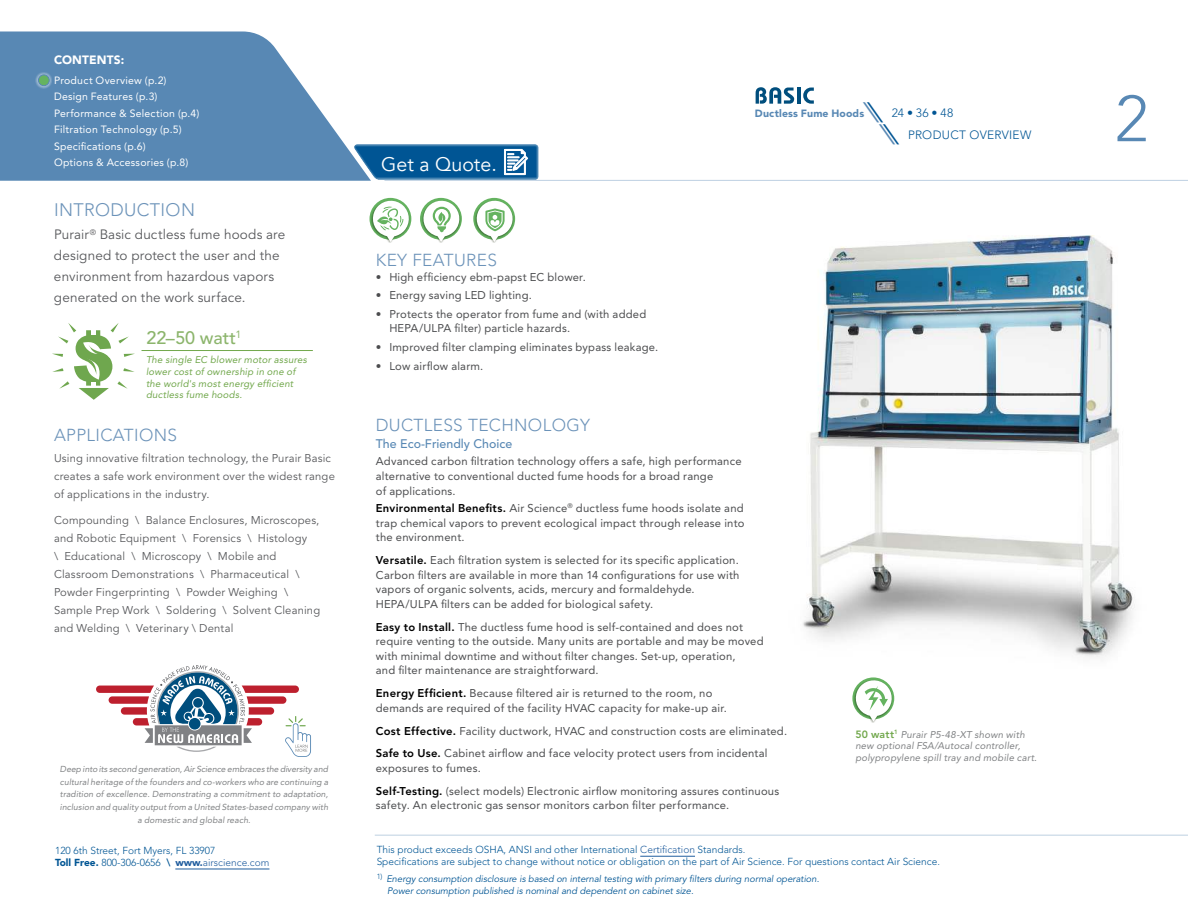
<style>
.page{position:relative;width:1188px;height:918px;background:#fff}
.page>*{position:absolute;margin:0;border:0;box-sizing:border-box;transform-origin:0 0}
.t1{font:300 64.5px "Avenir LT Std";color:#5888b4}
.t2{font:19.65px "Avenir";color:#fff}
.t3{font:300 18px "Avenir LT Std";letter-spacing:.02em;color:#6c93b9}
.t4{font:500 18px "Avenir LT Std";letter-spacing:-.01em;color:#8cb56c}
.t5{font:300 17.25px "Avenir LT Std";letter-spacing:.02em;color:#6c93b9}
.t6{font:13.5px/21px "Avenir LT Std";letter-spacing:.01em;color:#57585b}
.t7{font:500 12.3px "Avenir LT Std";color:#5888b4}
.t8{font:300 12px/22.4px "Avenir LT Std";letter-spacing:.025em;color:#005594}
.t9{font:900 12px "Avenir LT Std";letter-spacing:.01em;color:#fff}
.t10{font:11.25px/14.7px "Avenir LT Std";letter-spacing:.02em;color:#4c4d4f}
.t11{font:11.25px/18px "Avenir LT Std";letter-spacing:.015em;color:#57585b}
.t12{font:10.5px/16.5px "Avenir LT Std";letter-spacing:.02em;color:#fff}
.t13{font:900 10.5px "Avenir LT Std";letter-spacing:.015em;color:#5888b4}
.t14{font:300 10.2px/12px "Avenir LT Std";color:#005594}
.t15{font:italic 9.75px/11.7px "Avenir LT Std";letter-spacing:.02em;color:#72a84d}
.t16{font:italic 9.75px/11.7px "Avenir LT Std";letter-spacing:.02em;color:#808284}
.t17{font:italic 9.3px/12px "Avenir LT Std";color:#005594}
.t18{font:italic 8.7px/12.8px "Avenir LT Std";letter-spacing:.005em;color:#808284;text-align:center}
.s1{font-family:"ITC Avant Garde Std";font-weight:400;font-style:italic;font-size:24px;color:#5888b4}
.s2{font-weight:800;color:#000}
.s3{font-weight:800;font-style:normal;font-size:10.5px;color:#72a84d}
.s4{font-weight:900}
.s5{font-weight:800}
.s6{font-weight:900;color:#205d9e}
.s7{color:#205d9e}
</style>
<div class="page">
<img style="left:803px;top:235px;width:332px;height:422px">
<svg style="left:0;top:32px;width:371px;height:149px;background:#6f98be"></svg>
<svg style="left:96px;top:665px;width:215px;height:92px"></svg>
<svg style="left:35px;top:72px;width:17px;height:17px"></svg>
<div style="left:38px;top:75px;width:11px;height:11px;background:#65b360;border-radius:50%"></div>
<div style="left:38px;top:75px;width:11px;height:11px;border:1px solid #5888b4;border-radius:50%"></div>
<svg style="left:756px;top:87px;width:38px;height:17px"></svg>
<hr style="left:797px;top:88px;width:4px;height:16px;background:#004e7d">
<svg style="left:803px;top:88px;width:11px;height:16px"></svg>
<hr style="left:384px;top:180px;width:804px;height:1px;background:#5888b4">
<hr style="left:175px;top:869px;width:94px;height:1px;background:#205d9e">
<hr style="left:640px;top:856px;width:55px;height:1px;background:#205d9e">
<hr style="left:375px;top:835px;width:813px;height:1px;background:#5888b4">
<hr style="left:142px;top:350px;width:171px;height:1px;background:#72a84d">
<svg style="left:52px;top:323px;width:83px;height:77px"></svg>
<img style="left:473px;top:198px;width:43px;height:45px">
<svg style="left:475px;top:199px;width:40px;height:43px"></svg>
<img style="left:384px;top:198px;width:28px;height:45px">
<svg style="left:370px;top:199px;width:41px;height:43px"></svg>
<img style="left:420px;top:198px;width:42px;height:45px">
<svg style="left:421px;top:199px;width:40px;height:43px"></svg>
<img style="left:852px;top:677px;width:43px;height:29px">
<svg style="left:854px;top:678px;width:40px;height:44px"></svg>
<svg style="left:354px;top:144px;width:185px;height:36px;background:#236ca2"></svg>
<p class="t9" style="left:54px;top:55px;width:72px">CONTENTS:</p>
<p class="t12" style="left:54px;top:73px;width:147px">Product Overview (p.2)<br>Design Features (p.3)<br>Performance &amp; Selection (p.4)<br>Filtration Technology (p.5)<br>Specifications (p.6)<br>Options &amp; Accessories (p.8)</p>
<h3 class="t3" style="left:54px;top:202px;width:143px">INTRODUCTION</h3>
<p class="t6" style="left:54px;top:226px;width:233px">Purair<sup>®</sup> Basic ductless fume hoods are designed to protect the user and the environment from hazardous vapors generated on the work surface.</p>
<h3 class="t4" style="left:147px;top:330px;width:96px">22–50 watt<sup>1</sup></h3>
<p class="t15" style="left:146px;top:355px;width:162px">The single EC blower motor assures lower cost of ownership in one of the world's most energy efficient ductless fume hoods.</p>
<h3 class="t5" style="left:54px;top:428px;width:125px">APPLICATIONS</h3>
<p class="t11" style="left:54px;top:450px;width:283px">Using innovative filtration technology, the Purair Basic creates a safe work environment over the widest range of applications in the industry.</p>
<p class="t11" style="left:54px;top:512px;width:268px">Compounding \ Balance Enclosures, Microscopes, and Robotic Equipment \ Forensics \ Histology<br>\ Educational \ Microscopy \ Mobile and Classroom Demonstrations \ Pharmaceutical \ Powder Fingerprinting \ Powder Weighing \ Sample Prep Work \ Soldering \ Solvent Cleaning and Welding \ Veterinary \ Dental</p>
<p class="t18" style="left:60px;top:763px;width:270px">Deep into its second generation, Air Science embraces the diversity and cultural heritage of the founders and co-workers who are continuing a tradition of excellence. Demonstrating a commitment to adaptation, inclusion and quality output from a United States-based company with a domestic and global reach.</p>
<h2 class="t2" style="left:381px;top:153px;width:117px">Get a Quote.</h2>
<h3 class="t5" style="left:376px;top:253px;width:123px">KEY FEATURES</h3>
<p class="t10" style="left:376px;top:270px;width:211px">• High efficiency ebm-papst EC blower.</p>
<p class="t10" style="left:376px;top:289px;width:158px">• Energy saving LED lighting.</p>
<p class="t10" style="left:389px;top:308px;width:258px;text-indent:-14px">• Protects the operator from fume and (with added<br>HEPA/ULPA filter) particle hazards.</p>
<p class="t10" style="left:376px;top:341px;width:284px">• Improved filter clamping eliminates bypass leakage.</p>
<p class="t10" style="left:376px;top:359px;width:109px">• Low airflow alarm.</p>
<p class="t13" style="left:755px;top:109px;width:111px">Ductless Fume Hoods</p>
<p class="t8" style="left:883px;top:103px;width:150px;text-indent:-16px"><span class="s1">\</span> 24 • 36 • 48<br><span class="s1">\</span> PRODUCT OVERVIEW</p>
<h1 class="t1" style="left:1115px;top:92px;width:35px">2</h1>
<h3 class="t5" style="left:376px;top:418px;width:216px">DUCTLESS TECHNOLOGY</h3>
<p class="t7" style="left:376px;top:439px;width:138px">The Eco-Friendly Choice</p>
<p class="t10" style="left:376px;top:455px;width:367px">Advanced carbon filtration technology offers a safe, high performance alternative to conventional ducted fume hoods for a broad range<br>of applications.</p>
<p class="t10" style="left:376px;top:502px;width:370px;text-align:justify"><span class="s2">Environmental Benefits.</span> Air Science<sup>®</sup> ductless fume hoods isolate and trap chemical vapors to prevent ecological impact through release into the environment.</p>
<p class="t10" style="left:376px;top:554px;width:365px"><span class="s2">Versatile.</span> Each filtration system is selected for its specific application.<br>Carbon filters are available in more than 14 configurations for use with vapors of organic solvents, acids, mercury and formaldehyde.<br>HEPA/ULPA filters can be added for biological safety.</p>
<p class="t10" style="left:376px;top:620px;width:389px"><span class="s2">Easy to Install.</span> The ductless fume hood is self-contained and does not require venting to the outside. Many units are portable and may be moved with minimal downtime and without filter changes. Set-up, operation,<br>and filter maintenance are straightforward.</p>
<p class="t10" style="left:376px;top:687px;width:353px"><span class="s2">Energy Efficient.</span> Because filtered air is returned to the room, no demands are required of the facility HVAC capacity for make-up air.</p>
<p class="t10" style="left:376px;top:720px;width:413px;line-height:22.8px"><span class="s2">Cost Effective.</span> Facility ductwork, HVAC and construction costs are eliminated.<br><span class="s2">Safe to Use.</span> Cabinet airflow and face velocity protect users from incidental</p>
<p class="t10" style="left:376px;top:758px;width:405px;line-height:22.8px">exposures to fumes.<br><span class="s2">Self-Testing.</span> (select models) Electronic airflow monitoring assures continuous</p>
<p class="t10" style="left:376px;top:799px;width:355px">safety. An electronic gas sensor monitors carbon filter performance.</p>
<p class="t16" style="left:855px;top:729px;width:183px"><span class="s3">50 watt</span><sup>1</sup> Purair P5-48-XT shown with new optional FSA/Autocal controller, polypropylene spill tray and mobile cart.</p>
<p class="t14" style="left:55px;top:845px;width:216px">120 6th Street, Fort Myers, FL 33907<br><span class="s4">Toll Free.</span> 800-306-0656 <span class="s5">\</span> <span class="s6">www.</span><span class="s7">airscience.com</span></p>
<p class="t14" style="left:377px;top:845px;width:565px">This product exceeds OSHA, ANSI and other International <span class="s7">Certification</span> Standards.<br>Specifications are subject to change without notice or obligation on the part of Air Science. For questions contact Air Science.</p>
<p class="t17" style="left:387px;top:874px;width:434px;text-indent:-10px"><sup>1)</sup> Energy consumption disclosure is based on internal testing with primary filters during normal operation.<br>Power consumption published is nominal and dependent on cabinet size.</p>
</div>
